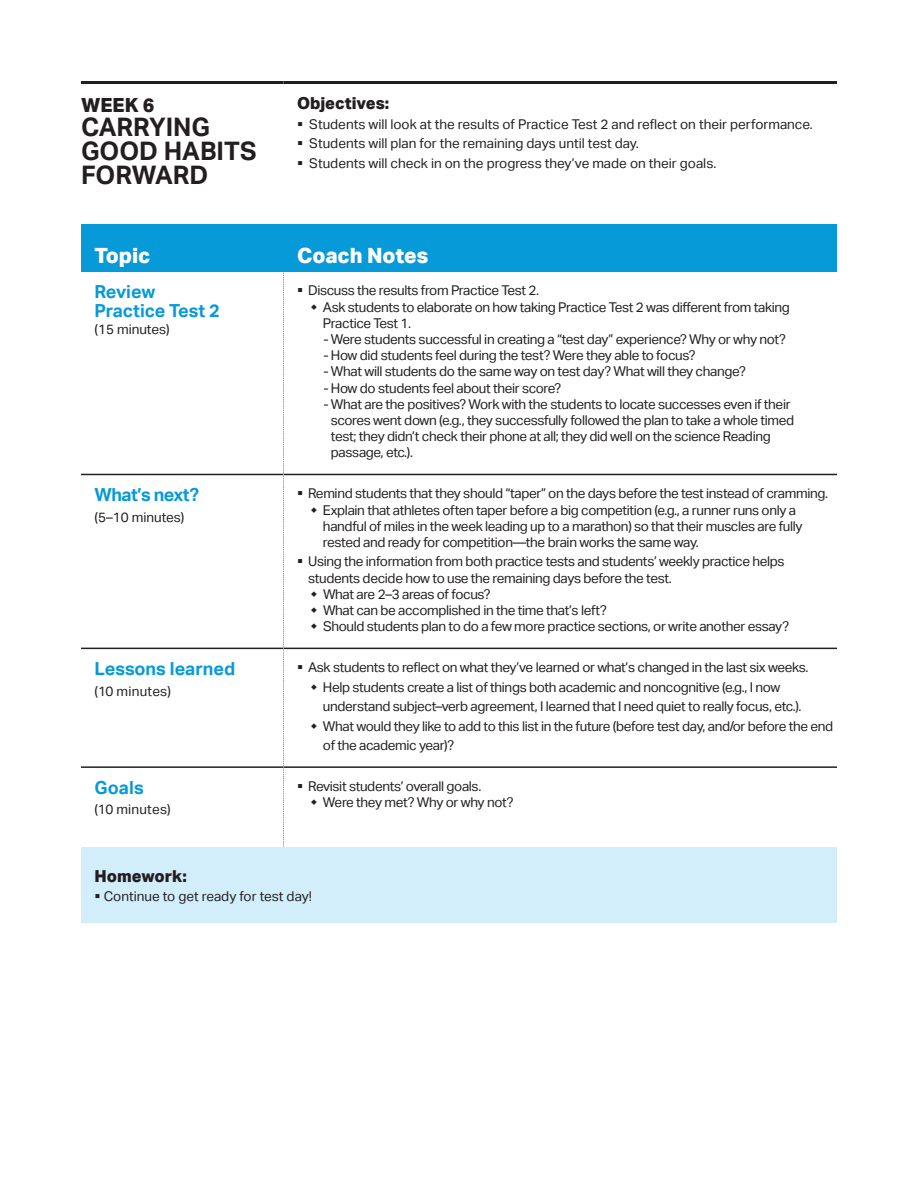
<style>
.page{position:relative;width:918px;height:1188px;background:#fff}
.page>*{position:absolute;margin:0;border:0;box-sizing:border-box;transform-origin:0 0}
.t1{font:700 25.5px "Aktiv Grotesk";color:#231f20}
.t2{font:800 21px "Aktiv Grotesk";letter-spacing:-.005em;color:#fff}
.t3{font:800 19.5px "Aktiv Grotesk";color:#231f20}
.t4{font:700 18px "Aktiv Grotesk";color:#069ad9}
.t5{font:700 18px "Aktiv Grotesk";letter-spacing:-.03em;color:#069ad9}
.t6{font:800 16.5px "Aktiv Grotesk";color:#231f20}
.t7{font:13.5px/16.2px "Aktiv Grotesk";letter-spacing:-.025em;color:#231f20}
.t8{font:13.5px "Aktiv Grotesk";color:#231f20}
.t9{font:13.5px "Aktiv Grotesk";letter-spacing:.02em;color:#231f20}
</style>
<div class="page">
<hr style="left:81px;top:81px;width:203px;height:3px;background:#231f20">
<hr style="left:284px;top:81px;width:553px;height:3px;background:#231f20">
<div style="left:81px;top:847px;width:756px;height:76px;background:#d2eefa"></div>
<hr style="left:81px;top:474px;width:202px;height:1px;background:#231f20">
<hr style="left:284px;top:474px;width:553px;height:1px;background:#231f20">
<hr style="left:81px;top:648px;width:202px;height:1px;background:#231f20">
<hr style="left:284px;top:648px;width:553px;height:1px;background:#231f20">
<hr style="left:81px;top:766px;width:202px;height:2px;background:#231f20">
<hr style="left:284px;top:766px;width:553px;height:2px;background:#231f20">
<svg style="left:283px;top:272px;width:1px;height:575px"></svg>
<div style="left:81px;top:224px;width:203px;height:48px;background:#069ad9"></div>
<div style="left:284px;top:224px;width:553px;height:48px;background:#069ad9"></div>
<h2 class="t3" style="left:81px;top:92px;width:75px">WEEK 6</h2>
<p class="t6" style="left:297px;top:93px;width:94px">Objectives:</p>
<h2 class="t1" style="left:81px;top:112px;width:131px">CARRYING</h2>
<p class="t8" style="left:297px;top:116px;width:517px">▪ Students will look at the results of Practice Test 2 and reflect on their performance.</p>
<p class="t8" style="left:297px;top:136px;width:343px">▪ Students will plan for the remaining days until test day.</p>
<h2 class="t1" style="left:81px;top:136px;width:177px">GOOD HABITS</h2>
<p class="t8" style="left:297px;top:155px;width:421px">▪ Students will check in on the progress they’ve made on their goals.</p>
<h2 class="t1" style="left:81px;top:160px;width:129px">FORWARD</h2>
<p class="t2" style="left:94px;top:242px;width:57px">Topic</p>
<p class="t2" style="left:297px;top:242px;width:133px">Coach Notes</p>
<p class="t4" style="left:94px;top:281px;width:62px">Review</p>
<p class="t7" style="left:297px;top:283px;width:244px">▪ Discuss the results from Practice Test 2.</p>
<p class="t4" style="left:94px;top:301px;width:127px">Practice Test 2</p>
<p class="t8" style="left:94px;top:321px;width:77px">(15 minutes)</p>
<p class="t7" style="left:323px;top:299px;width:469px">Ask students to elaborate on how taking Practice Test 2 was different from taking<br>Practice Test 1.</p>
<p class="t7" style="left:323px;top:331px;width:464px">- Were students successful in creating a “test day” experience? Why or why not?</p>
<p class="t7" style="left:323px;top:347px;width:374px">- How did students feel during the test? Were they able to focus?</p>
<p class="t7" style="left:323px;top:364px;width:424px">- What will students do the same way on test day? What will they change?</p>
<p class="t7" style="left:323px;top:380px;width:240px">- How do students feel about their score?</p>
<p class="t7" style="left:323px;top:396px;width:469px">- What are the positives? Work with the students to locate successes even if their</p>
<p class="t7" style="left:331px;top:412px;width:465px">scores went down (e.g., they successfully followed the plan to take a whole timed test; they didn’t check their phone at all; they did well on the science Reading passage, etc.).</p>
<p class="t5" style="left:94px;top:484px;width:106px">What’s next?</p>
<p class="t7" style="left:297px;top:486px;width:533px">▪ Remind students that they should “taper” on the days before the test instead of cramming.</p>
<p class="t8" style="left:95px;top:509px;width:91px">(5–10 minutes)</p>
<p class="t7" style="left:323px;top:502px;width:481px">Explain that athletes often taper before a big competition (e.g., a runner runs only a handful of miles in the week leading up to a marathon) so that their muscles are fully rested and ready for competition—the brain works the same way.</p>
<p class="t7" style="left:297px;top:554px;width:489px">▪ Using the information from both practice tests and students’ weekly practice helps</p>
<p class="t7" style="left:308px;top:570px;width:365px">students decide how to use the remaining days before the test.</p>
<p class="t7" style="left:323px;top:586px;width:169px">What are 2–3 areas of focus?</p>
<p class="t7" style="left:323px;top:602px;width:285px">What can be accomplished in the time that’s left?</p>
<p class="t7" style="left:323px;top:619px;width:468px">Should students plan to do a few more practice sections, or write another essay?</p>
<p class="t4" style="left:94px;top:658px;width:142px">Lessons learned</p>
<p class="t7" style="left:297px;top:660px;width:513px">▪ Ask students to reflect on what they’ve learned or what’s changed in the last six weeks.</p>
<p class="t9" style="left:95px;top:683px;width:78px">(10 minutes)</p>
<p class="t7" style="left:323px;top:677px;width:512px;line-height:19.5px">Help students create a list of things both academic and noncognitive (e.g., I now understand subject–verb agreement, I learned that I need quiet to really focus, etc.).<br>What would they like to add to this list in the future (before test day, and/or before the end of the academic year)?</p>
<p class="t4" style="left:94px;top:777px;width:51px">Goals</p>
<p class="t9" style="left:94px;top:802px;width:78px">(10 minutes)</p>
<p class="t7" style="left:323px;top:778px;width:192px;text-indent:-26px">▪ Revisit students’ overall goals.<br>Were they met? Why or why not?</p>
<p class="t6" style="left:94px;top:865px;width:94px">Homework:</p>
<p class="t8" style="left:94px;top:889px;width:219px">▪ Continue to get ready for test day!</p>
</div>
